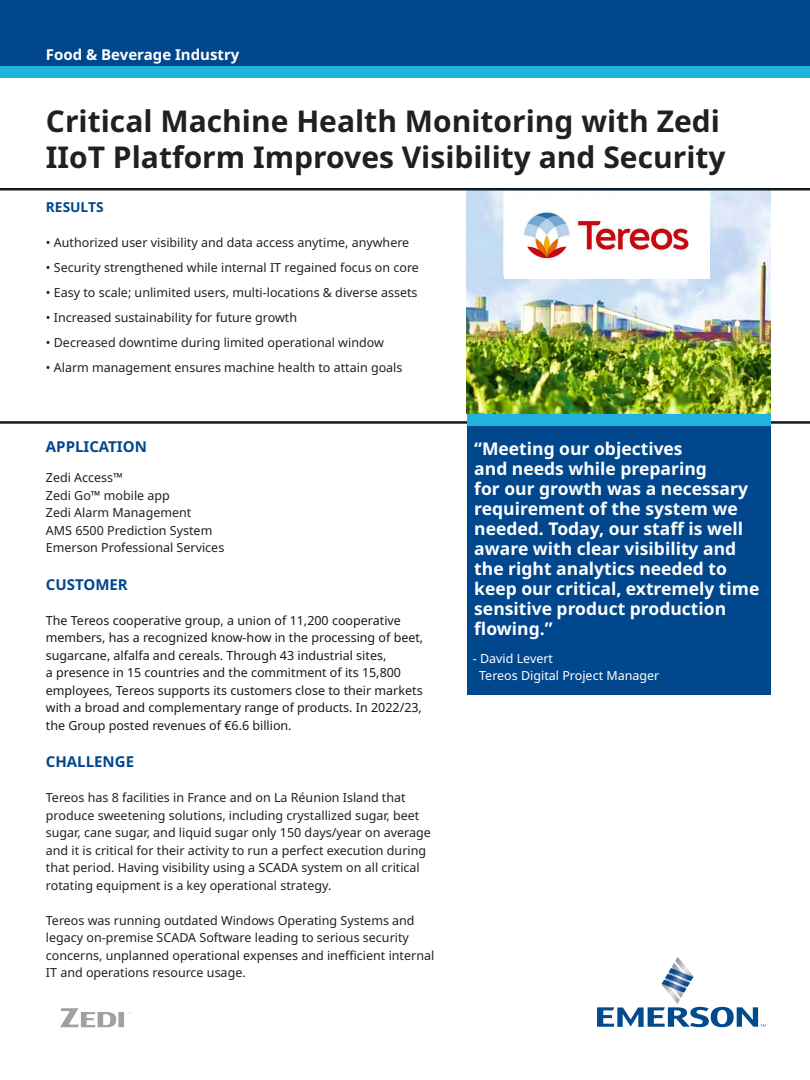
<style>
.page{position:relative;width:810px;height:1080px;background:#fff}
.page>*{position:absolute;margin:0;border:0;box-sizing:border-box;transform-origin:0 0}
.t1{font:700 30px/36.2px "Noto Sans";color:#231f20}
.t2{font:700 17.5px/20px "Noto Sans";color:#fff}
.t3{font:700 15px "Noto Sans";color:#01478d}
.t4{font:700 15px "Noto Sans";color:#fff}
.t5{font:700 13.75px "Noto Sans";color:#01478d}
.t6{font:12.5px/17.5px "Noto Sans";color:#231f20}
.t7{font:12.5px/17.5px "Noto Sans";color:#101a21}
.t8{font:12.5px "Noto Sans";color:#fff}
</style>
<div class="page">
<img style="left:467px;top:191px;width:303px;height:223px">
<img style="left:504px;top:191px;width:206px;height:87px">
<hr style="left:0;top:421px;width:810px;height:3px;background:#101a21">
<div style="left:0;top:0;width:810px;height:66px;background:#01478d"></div>
<div style="left:0;top:66px;width:810px;height:12px;background:#1eb4dd"></div>
<svg style="left:597px;top:957px;width:169px;height:70px"></svg>
<hr style="left:0;top:188px;width:810px;height:3px;background:#101a21">
<div style="left:467px;top:414px;width:303px;height:12px;background:#1eb4dd"></div>
<div style="left:467px;top:426px;width:303px;height:269px;background:#01478d"></div>
<img style="left:60px;top:1008px;width:71px;height:20px">
<p class="t4" style="left:46px;top:46px;width:195px">Food &amp; Beverage Industry</p>
<p class="t1" style="left:46px;top:103px;width:681px">Critical Machine Health Monitoring with Zedi<br>IIoT Platform Improves Visibility and Security</p>
<p class="t5" style="left:46px;top:200px;width:59px">RESULTS</p>
<p class="t6" style="left:46px;top:234px;width:365px">• Authorized user visibility and data access anytime, anywhere</p>
<p class="t6" style="left:46px;top:259px;width:375px">• Security strengthened while internal IT regained focus on core</p>
<p class="t6" style="left:46px;top:284px;width:373px">• Easy to scale; unlimited users, multi-locations &amp; diverse assets</p>
<p class="t6" style="left:46px;top:309px;width:253px">• Increased sustainability for future growth</p>
<p class="t6" style="left:46px;top:334px;width:340px">• Decreased downtime during limited operational window</p>
<p class="t6" style="left:46px;top:359px;width:358px">• Alarm management ensures machine health to attain goals</p>
<p class="t3" style="left:46px;top:438px;width:103px">APPLICATION</p>
<p class="t6" style="left:46px;top:469px;width:79px">Zedi Access™</p>
<p class="t6" style="left:46px;top:487px;width:126px">Zedi Go™ mobile app</p>
<p class="t6" style="left:46px;top:504px;width:147px">Zedi Alarm Management</p>
<p class="t6" style="left:46px;top:522px;width:168px">AMS 6500 Prediction System</p>
<p class="t6" style="left:46px;top:539px;width:180px">Emerson Professional Services</p>
<p class="t3" style="left:46px;top:576px;width:83px">CUSTOMER</p>
<p class="t7" style="left:46px;top:612px;width:357px">The Tereos cooperative group, a union of 11,200 cooperative</p>
<p class="t7" style="left:46px;top:629px;width:379px">members, has a recognized know-how in the processing of beet, sugarcane, alfalfa and cereals. Through 43 industrial sites,</p>
<p class="t7" style="left:46px;top:664px;width:357px">a presence in 15 countries and the commitment of its 15,800</p>
<p class="t7" style="left:46px;top:682px;width:378px;text-align:justify">employees, Tereos supports its customers close to their markets with a broad and complementary range of products. In 2022/23, the Group posted revenues of €6.6 billion.</p>
<p class="t3" style="left:46px;top:753px;width:90px">CHALLENGE</p>
<p class="t6" style="left:46px;top:789px;width:361px">Tereos has 8 facilities in France and on La Réunion Island that</p>
<p class="t6" style="left:46px;top:807px;width:386px">produce sweetening solutions, including crystallized sugar, beet sugar, cane sugar, and liquid sugar only 150 days/year on average</p>
<p class="t6" style="left:46px;top:842px;width:382px">and it is critical for their activity to run a perfect execution during that period. Having visibility using a SCADA system on all critical rotating equipment is a key operational strategy.</p>
<p class="t6" style="left:46px;top:912px;width:390px">Tereos was running outdated Windows Operating Systems and legacy on-premise SCADA Software leading to serious security concerns, unplanned operational expenses and inefficient internal IT and operations resource usage.</p>
<p class="t2" style="left:474px;top:439px;width:210px">“Meeting our objectives</p>
<p class="t2" style="left:474px;top:459px;width:234px">and needs while preparing</p>
<p class="t2" style="left:474px;top:479px;width:287px">for our growth was a necessary requirement of the system we needed. Today, our staff is well aware with clear visibility and the right analytics needed to keep our critical, extremely time sensitive product production flowing.”</p>
<p class="t8" style="left:473px;top:651px;width:82px">- David Levert</p>
<p class="t8" style="left:479px;top:669px;width:182px">Tereos Digital Project Manager</p>
</div>
